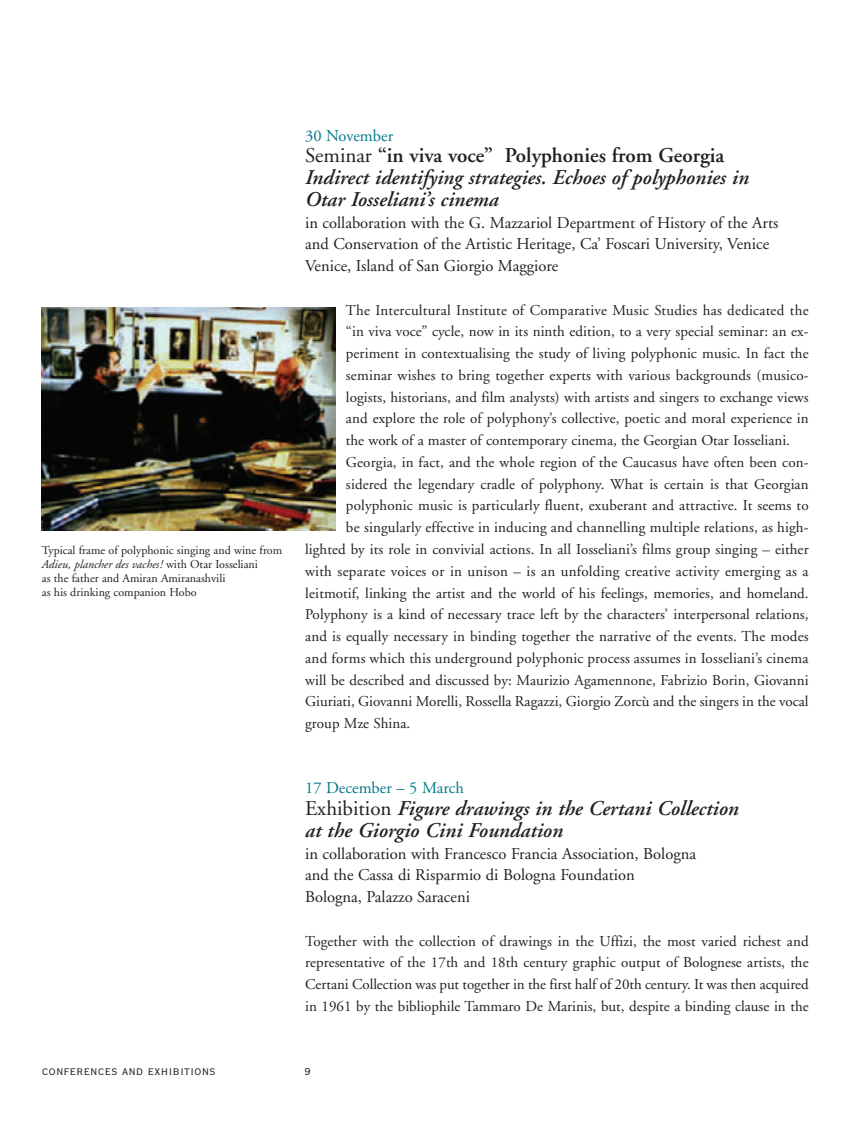
<style>
.page{position:relative;width:851px;height:1127px;background:#fff}
.page>*{position:absolute;margin:0;border:0;box-sizing:border-box;transform-origin:0 0}
.t1{font:italic 600 21px/21.8px "Adobe Garamond";color:#231f20}
.t2{font:16.5px/21.8px "Adobe Garamond";color:#231f20}
.t3{font:16.5px "Adobe Garamond";color:#00788b}
.t4{font:15px/21.8px "Adobe Garamond";letter-spacing:.005em;color:#231f20;text-align:justify}
.t5{font:15px "Copperplate Twenty Nine BC";color:#231f20}
.t6{font:13.5px "Copperplate Twenty Nine BC";color:#231f20}
.t7{font:12px/14.2px "Adobe Garamond";color:#231f20}
.s1{font-style:italic}
.s2{font-weight:400;font-style:normal}
.s3{font-style:normal}
</style>
<div class="page">
<img style="left:42px;top:307px;width:293px;height:223px">
<p class="t7" style="left:42px;top:544px;width:242px">Typical frame of polyphonic singing and wine from <span class="s1">Adieu, plancher des vaches!</span> with Otar Iosseliani<br>as the father and Amiran Amiranashvili<br>as his drinking companion Hobo</p>
<p class="t3" style="left:305px;top:129px;width:90px">30 November</p>
<h1 class="t1" style="left:305px;top:147px;width:445px"><span class="s2">Seminar</span> <span class="s3">“in viva voce” Polyphonies from Georgia<br></span>Indirect identifying strategies. Echoes of polyphonies in<br>Otar Iosseliani’s cinema</h1>
<p class="t2" style="left:305px;top:213px;width:475px">in collaboration with the G. Mazzariol Department of History of the Arts and Conservation of the Artistic Heritage, Ca’ Foscari University, Venice<br>Venice, Island of San Giorgio Maggiore</p>
<p class="t4" style="left:346px;top:300px;width:464px">The Intercultural Institute of Comparative Music Studies has dedicated the</p>
<p class="t4" style="left:346px;top:322px;width:464px">“in viva voce” cycle, now in its ninth edition, to a very special seminar: an ex-</p>
<p class="t4" style="left:346px;top:344px;width:464px">periment in contextualising the study of living polyphonic music. In fact the</p>
<p class="t4" style="left:346px;top:366px;width:464px">seminar wishes to bring together experts with various backgrounds (musico-</p>
<p class="t4" style="left:346px;top:387px;width:464px">logists, historians, and film analysts) with artists and singers to exchange views</p>
<p class="t4" style="left:346px;top:409px;width:464px">and explore the role of polyphony’s collective, poetic and moral experience in</p>
<p class="t4" style="left:346px;top:431px;width:445px">the work of a master of contemporary cinema, the Georgian Otar Iosseliani.</p>
<p class="t4" style="left:346px;top:453px;width:464px">Georgia, in fact, and the whole region of the Caucasus have often been con-</p>
<p class="t4" style="left:346px;top:474px;width:464px">sidered the legendary cradle of polyphony. What is certain is that Georgian</p>
<p class="t4" style="left:346px;top:496px;width:464px">polyphonic music is particularly fluent, exuberant and attractive. It seems to</p>
<p class="t4" style="left:346px;top:518px;width:464px">be singularly effective in inducing and channelling multiple relations, as high-</p>
<p class="t4" style="left:305px;top:540px;width:505px">lighted by its role in convivial actions. In all Iosseliani’s films group singing – either</p>
<p class="t4" style="left:305px;top:561px;width:505px">with separate voices or in unison – is an unfolding creative activity emerging as a</p>
<p class="t4" style="left:305px;top:583px;width:505px">leitmotif, linking the artist and the world of his feelings, memories, and homeland.</p>
<p class="t4" style="left:305px;top:605px;width:505px">Polyphony is a kind of necessary trace left by the characters’ interpersonal relations,</p>
<p class="t4" style="left:305px;top:627px;width:505px">and is equally necessary in binding together the narrative of the events. The modes</p>
<p class="t4" style="left:305px;top:648px;width:505px">and forms which this underground polyphonic process assumes in Iosseliani’s cinema</p>
<p class="t4" style="left:305px;top:670px;width:505px">will be described and discussed by: Maurizio Agamennone, Fabrizio Borin, Giovanni</p>
<p class="t4" style="left:305px;top:692px;width:505px">Giuriati, Giovanni Morelli, Rossella Ragazzi, Giorgio Zorcù and the singers in the vocal</p>
<p class="t4" style="left:305px;top:714px;width:107px">group Mze Shina.</p>
<p class="t3" style="left:305px;top:781px;width:160px">17 December – 5 March</p>
<h1 class="t1" style="left:305px;top:799px;width:435px"><span class="s2">Exhibition</span> Figure drawings in the Certani Collection at the Giorgio Cini Foundation</h1>
<p class="t2" style="left:305px;top:844px;width:392px">in collaboration with Francesco Francia Association, Bologna and the Cassa di Risparmio di Bologna Foundation<br>Bologna, Palazzo Saraceni</p>
<p class="t4" style="left:305px;top:931px;width:505px">Together with the collection of drawings in the Uffizi, the most varied richest and representative of the 17th and 18th century graphic output of Bolognese artists, the Certani Collection was put together in the first half of 20th century. It was then acquired in 1961 by the bibliophile Tammaro De Marinis, but, despite a binding clause in the</p>
<p class="t5" style="left:42px;top:1061px;width:175px">conferences and exhibitions</p>
<p class="t6" style="left:304px;top:1062px;width:8px">9</p>
</div>
